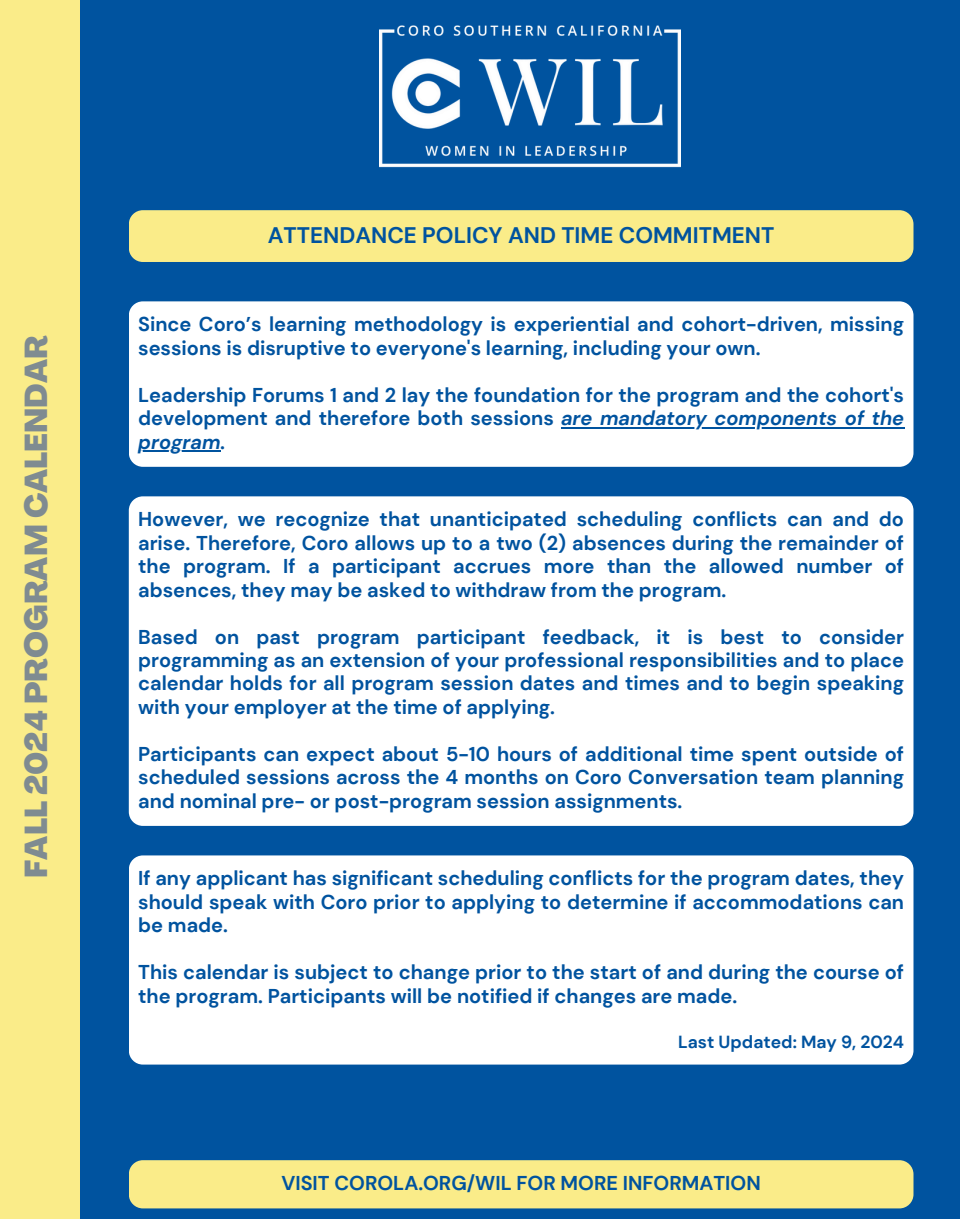
<style>
.page{position:relative;width:960px;height:1219px;background:#00539f}
.page>*{position:absolute;margin:0;border:0;box-sizing:border-box;transform-origin:0 0}
.t1{font:800 31.25px "Agrandir";color:#7f8b91}
.t2{font:700 22.5px "DM Sans";color:#00539f}
.t3{font:700 20px/23.5px "DM Sans";color:#00539f;text-align:justify}
.t4{font:italic 700 20px "DM Sans";color:#00539f}
.t5{font:700 17.5px "DM Sans";color:#00539f}
.s1{font-style:italic}
</style>
<div class="page">
<div style="left:0;top:0;width:80px;height:1219px;background:#faec89"></div>
<div style="left:129px;top:210px;width:784px;height:52px;background:#faec89;border-radius:14px"></div>
<div style="left:129px;top:301px;width:784px;height:166px;background:#fff;border-radius:14px"></div>
<hr style="left:561px;top:427px;width:343px;height:2px;background:#00539f">
<hr style="left:138px;top:450px;width:83px;height:2px;background:#00539f">
<div style="left:129px;top:496px;width:785px;height:330px;background:#fff;border-radius:14px"></div>
<div style="left:129px;top:855px;width:785px;height:209px;background:#fff;border-radius:14px"></div>
<div style="left:129px;top:1160px;width:784px;height:48px;background:#faec89;border-radius:14px"></div>
<img style="left:380px;top:25px;width:301px;height:143px">
<h1 class="t1" style="left:24px;top:877px;width:544px;rotate:-90deg">FALL 2024 PROGRAM CALENDAR</h1>
<h1 class="t2" style="left:268px;top:221px;width:508px">ATTENDANCE POLICY AND TIME COMMITMENT</h1>
<p class="t3" style="left:138px;top:313px;width:767px">Since Coro’s learning methodology is experiential and cohort-driven, missing sessions is disruptive to everyone's learning, including your own.</p>
<h2 class="t3" style="left:138px;top:383px;width:767px">Leadership Forums 1 and 2 lay the foundation for the program and the cohort's development and therefore both sessions <span class="s1">are mandatory components of the</span></h2>
<h4 class="t4" style="left:138px;top:429px;width:89px">program.</h4>
<h4 class="t3" style="left:138px;top:508px;width:767px">However, we recognize that unanticipated scheduling conflicts can and do arise. Therefore, Coro allows up to a two (2) absences during the remainder of the program. If a participant accrues more than the allowed number of absences, they may be asked to withdraw from the program.</h4>
<h4 class="t3" style="left:138px;top:625px;width:767px">Based on past program participant feedback, it is best to consider programming as an extension of your professional responsibilities and to place calendar holds for all program session dates and times and to begin speaking with your employer at the time of applying.</h4>
<h4 class="t3" style="left:138px;top:742px;width:767px">Participants can expect about 5-10 hours of additional time spent outside of scheduled sessions across the 4 months on Coro Conversation team planning and nominal pre- or post-program session assignments.</h4>
<h4 class="t3" style="left:138px;top:867px;width:767px">If any applicant has significant scheduling conflicts for the program dates, they should speak with Coro prior to applying to determine if accommodations can be made.</h4>
<h4 class="t3" style="left:138px;top:960px;width:767px">This calendar is subject to change prior to the start of and during the course of the program. Participants will be notified if changes are made.</h4>
<p class="t5" style="left:678px;top:1030px;width:227px">Last Updated: May 9, 2024</p>
<h3 class="t3" style="left:281px;top:1171px;width:481px">VISIT COROLA.ORG/WIL FOR MORE INFORMATION</h3>
</div>
